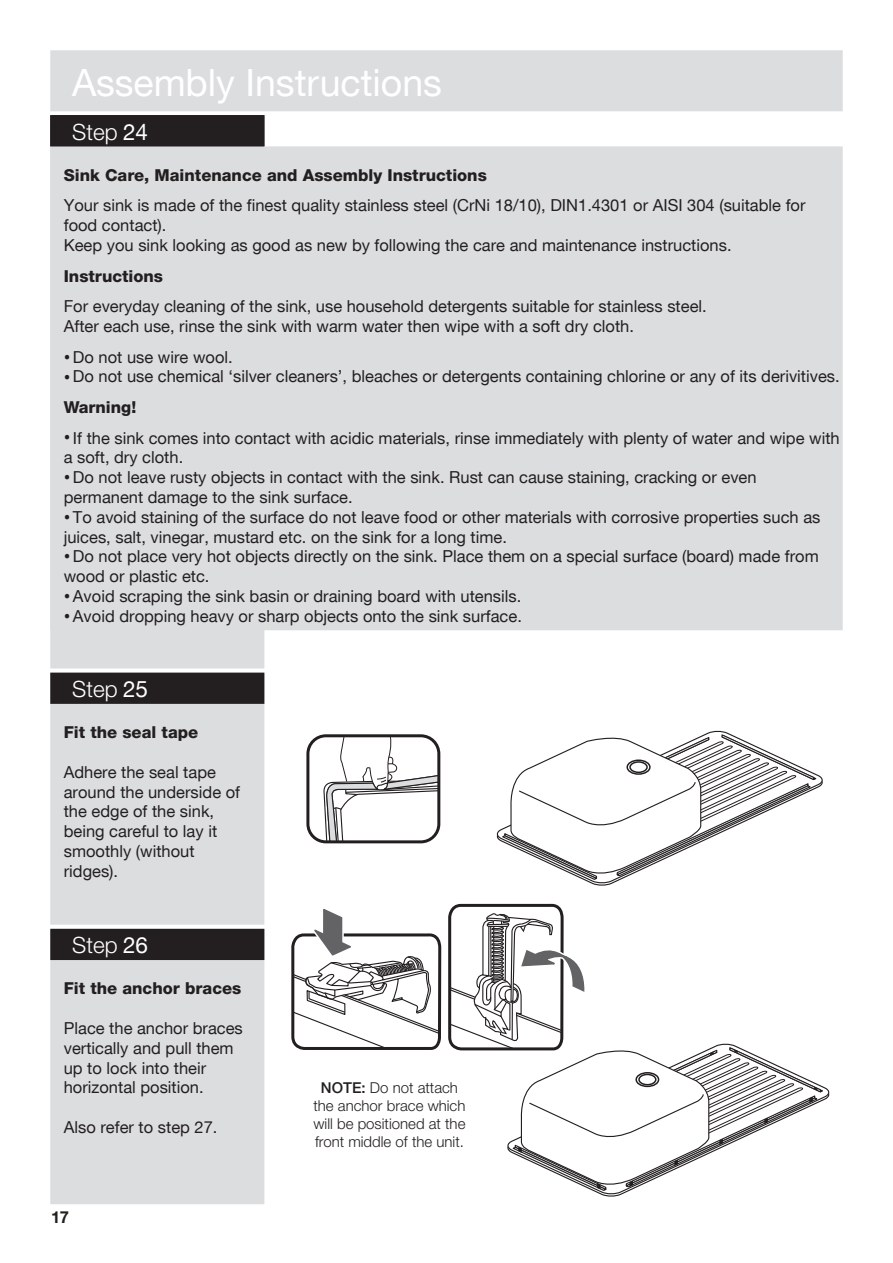
<style>
.page{position:relative;width:893px;height:1263px;background:#fff}
.page>*{position:absolute;margin:0;border:0;box-sizing:border-box;transform-origin:0 0}
.t1{font:37.5px "Helvetica Neue CE";color:#fff}
.t2{font:36px/39.6px "Myriad";color:#231f20}
.t3{font:300 22.5px "Helvetica Neue CE";color:#fff}
.t4{font:16.5px/19.8px "Helvetica Neue CE";color:#231f20}
.t5{font:800 16.5px "Helvetica Neue CE";color:#231f20}
.t6{font:700 16.5px "Helvetica Neue CE";color:#231f20}
.t7{font:300 15px/18px "Helvetica Neue CE";color:#231f20;text-align:center}
.s1{font-weight:400}
.s2{font-weight:800}
.s3{font-weight:500}
</style>
<div class="page">
<div style="left:51px;top:51px;width:791px;height:60px;background:#dcdddf"></div>
<div style="left:50px;top:50px;width:793px;height:61px;border:2px solid #dcdddf"></div>
<div style="left:51px;top:146px;width:213px;height:1057px;background:#dcdddf"></div>
<div style="left:51px;top:147px;width:791px;height:482px;background:#dcdddf"></div>
<div style="left:51px;top:116px;width:213px;height:30px;background:#231f20"></div>
<div style="left:50px;top:115px;width:214px;height:31px;border:2px solid #231f20"></div>
<svg style="left:50px;top:668px;width:215px;height:5px"></svg>
<div style="left:51px;top:673px;width:213px;height:30px;background:#231f20"></div>
<div style="left:50px;top:673px;width:214px;height:31px;border:2px solid #231f20"></div>
<svg style="left:50px;top:925px;width:215px;height:4px"></svg>
<div style="left:51px;top:929px;width:213px;height:30px;background:#231f20"></div>
<div style="left:50px;top:929px;width:214px;height:31px;border:2px solid #231f20"></div>
<svg style="left:323px;top:738px;width:117px;height:105px"></svg>
<div style="left:306px;top:734px;width:134px;height:109px;border:3px solid #231f20;border-radius:18px"></div>
<svg style="left:500px;top:733px;width:317px;height:148px"></svg>
<div style="left:626px;top:759px;width:25px;height:16px;border:2px solid #231f20;border-radius:50%"></div>
<div style="left:629px;top:761px;width:19px;height:12px;border:2px solid #231f20;border-radius:50%"></div>
<svg style="left:291px;top:903px;width:533px;height:294px"></svg>
<p class="t1" style="left:72px;top:60px;width:371px">Assembly Instructions</p>
<p class="t3" style="left:72px;top:118px;width:77px">Step <span class="s1">24</span></p>
<p class="t4" style="left:64px;top:160px;width:743px;line-height:30.6px"><span class="s2">Sink Care, Maintenance and Assembly Instructions<br></span>Your sink is made of the finest quality stainless steel (CrNi 18/10), DIN1.4301 or AISI 304 (suitable for</p>
<p class="t4" style="left:64px;top:216px;width:669px">food contact).<br>Keep you sink looking as good as new by following the care and maintenance instructions.</p>
<p class="t4" style="left:64px;top:261px;width:644px;line-height:30.6px"><span class="s2">Instructions<br></span>For everyday cleaning of the sink, use household detergents suitable for stainless steel.</p>
<p class="t4" style="left:73px;top:311px;width:563px;line-height:30.6px;text-indent:-9px">After each use, rinse the sink with warm water then wipe with a soft dry cloth.<br>Do not use wire wool.</p>
<p class="t4" style="left:73px;top:367px;width:768px">Do not use chemical ‘silver cleaners’, bleaches or detergents containing chlorine or any of its derivitives.</p>
<p class="t5" style="left:64px;top:397px;width:74px">Warning!</p>
<p class="t4" style="left:73px;top:428px;width:768px">If the sink comes into contact with acidic materials, rinse immediately with plenty of water and wipe with</p>
<p class="t4" style="left:64px;top:448px;width:121px">a soft, dry cloth.</p>
<p class="t4" style="left:73px;top:468px;width:685px">Do not leave rusty objects in contact with the sink. Rust can cause staining, cracking or even</p>
<p class="t4" style="left:64px;top:487px;width:290px">permanent damage to the sink surface.</p>
<p class="t4" style="left:73px;top:507px;width:749px">To avoid staining of the surface do not leave food or other materials with corrosive properties such as</p>
<p class="t4" style="left:64px;top:527px;width:445px">juices, salt, vinegar, mustard etc. on the sink for a long time.</p>
<p class="t4" style="left:73px;top:547px;width:747px">Do not place very hot objects directly on the sink. Place them on a special surface (board) made from</p>
<p class="t4" style="left:64px;top:567px;width:147px">wood or plastic etc.</p>
<p class="t4" style="left:73px;top:586px;width:450px">Avoid scraping the sink basin or draining board with utensils.</p>
<p class="t4" style="left:73px;top:606px;width:450px">Avoid dropping heavy or sharp objects onto the sink surface.</p>
<p class="t2" style="left:63px;top:329px;width:9px">.</p>
<p class="t2" style="left:63px;top:338px;width:9px;line-height:60.3px">. .</p>
<p class="t2" style="left:63px;top:449px;width:9px;text-align:justify">. . . .</p>
<p class="t2" style="left:63px;top:587px;width:9px">.</p>
<p class="t3" style="left:72px;top:675px;width:77px">Step <span class="s1">25</span></p>
<p class="t5" style="left:64px;top:722px;width:136px">Fit the seal tape</p>
<p class="t4" style="left:64px;top:762px;width:178px">Adhere the seal tape around the underside of the edge of the sink, being careful to lay it smoothly (without ridges).</p>
<p class="t3" style="left:72px;top:931px;width:77px">Step <span class="s1">26</span></p>
<p class="t5" style="left:64px;top:978px;width:179px">Fit the anchor braces</p>
<p class="t4" style="left:64px;top:1018px;width:181px">Place the anchor braces vertically and pull them up to lock into their horizontal position.</p>
<p class="t4" style="left:64px;top:1117px;width:155px">Also refer to step 27.</p>
<p class="t6" style="left:51px;top:1207px;width:20px">17</p>
<p class="t7" style="left:313px;top:1079px;width:154px"><span class="s3">NOTE:</span> Do not attach the anchor brace which will be positioned at the front middle of the unit.</p>
</div>
